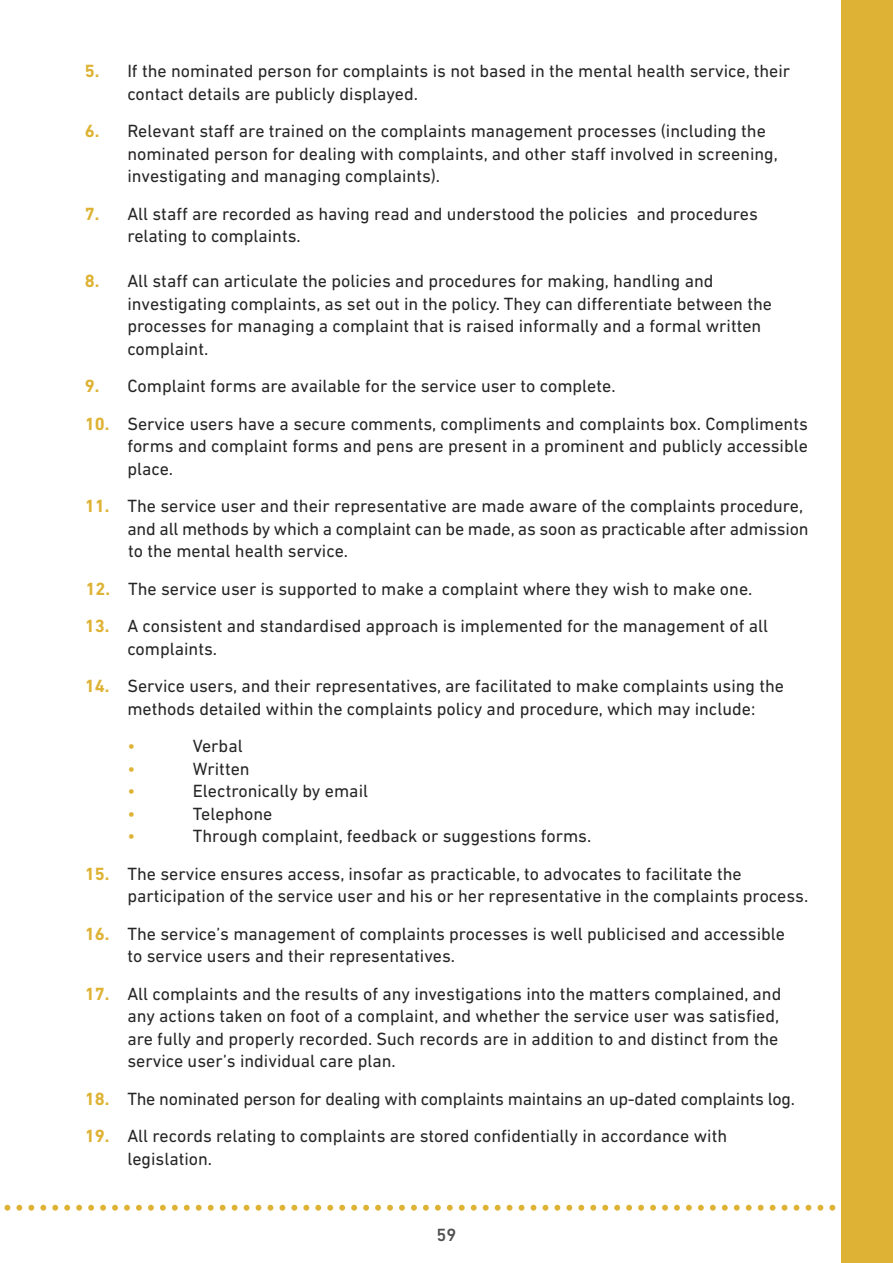
<style>
.page{position:relative;width:893px;height:1263px;background:#fff}
.page>*{position:absolute;margin:0;border:0;box-sizing:border-box;transform-origin:0 0}
.t1{font:18px/22.5px "DIN Next LT Pro";color:#272526}
.t2{font:18px "DIN Next LT Pro";color:#deb335}
.t3{font:500 18px "DIN Next LT Pro";color:#525152}
.s1{font-weight:700;color:#deb335}
</style>
<div class="page">
<svg style="left:4px;top:1205px;width:838px;height:6px"></svg>
<div style="left:842px;top:0;width:51px;height:1263px;background:#deb335"></div>
<p class="t1" style="left:127px;top:62px;width:664px;text-indent:-43px"><span class="s1">5.</span> If the nominated person for complaints is not based in the mental health service, their contact details are publicly displayed.</p>
<p class="t1" style="left:127px;top:122px;width:652px;text-indent:-43px"><span class="s1">6.</span> Relevant staff are trained on the complaints management processes (including the nominated person for dealing with complaints, and other staff involved in screening, investigating and managing complaints).</p>
<p class="t1" style="left:127px;top:204px;width:632px;text-indent:-43px"><span class="s1">7.</span> All staff are recorded as having read and understood the policies and procedures relating to complaints.</p>
<p class="t1" style="left:127px;top:272px;width:646px;text-indent:-43px"><span class="s1">8.</span> All staff can articulate the policies and procedures for making, handling and investigating complaints, as set out in the policy. They can differentiate between the processes for managing a complaint that is raised informally and a formal written complaint.</p>
<p class="t1" style="left:85px;top:377px;width:532px"><span class="s1">9.</span> Complaint forms are available for the service user to complete.</p>
<p class="t1" style="left:127px;top:414px;width:682px;text-align:justify;text-indent:-43px"><span class="s1">10.</span> Service users have a secure comments, compliments and complaints box. Compliments forms and complaint forms and pens are present in a prominent and publicly accessible place.</p>
<p class="t1" style="left:127px;top:497px;width:683px;text-indent:-43px"><span class="s1">11.</span> The service user and their representative are made aware of the complaints procedure, and all methods by which a complaint can be made, as soon as practicable after admission to the mental health service.</p>
<p class="t1" style="left:86px;top:579px;width:668px"><span class="s1">12.</span> The service user is supported to make a complaint where they wish to make one.</p>
<p class="t1" style="left:127px;top:617px;width:642px;text-indent:-43px"><span class="s1">13.</span> A consistent and standardised approach is implemented for the management of all complaints.</p>
<p class="t1" style="left:127px;top:677px;width:658px;text-indent:-43px"><span class="s1">14.</span> Service users, and their representatives, are facilitated to make complaints using the methods detailed within the complaints policy and procedure, which may include:</p>
<p class="t2" style="left:127px;top:740px;width:9px">•</p>
<p class="t1" style="left:193px;top:737px;width:51px">Verbal</p>
<p class="t2" style="left:127px;top:763px;width:9px">•</p>
<p class="t1" style="left:193px;top:759px;width:58px">Written</p>
<p class="t2" style="left:127px;top:785px;width:9px">•</p>
<p class="t1" style="left:193px;top:782px;width:177px">Electronically by email</p>
<p class="t2" style="left:127px;top:808px;width:9px">•</p>
<p class="t1" style="left:193px;top:804px;width:81px">Telephone</p>
<p class="t2" style="left:127px;top:830px;width:9px">•</p>
<p class="t1" style="left:193px;top:827px;width:400px">Through complaint, feedback or suggestions forms.</p>
<p class="t1" style="left:127px;top:864px;width:682px;text-indent:-43px"><span class="s1">15.</span> The service ensures access, insofar as practicable, to advocates to facilitate the participation of the service user and his or her representative in the complaints process.</p>
<p class="t1" style="left:127px;top:924px;width:659px;text-indent:-43px"><span class="s1">16.</span> The service’s management of complaints processes is well publicised and accessible to service users and their representatives.</p>
<p class="t1" style="left:127px;top:984px;width:655px;text-indent:-42px"><span class="s1">17.</span> All complaints and the results of any investigations into the matters complained, and any actions taken on foot of a complaint, and whether the service user was satisfied, are fully and properly recorded. Such records are in addition to and distinct from the service user’s individual care plan.</p>
<p class="t1" style="left:85px;top:1089px;width:712px"><span class="s1">18.</span> The nominated person for dealing with complaints maintains an up-dated complaints log.</p>
<p class="t1" style="left:127px;top:1127px;width:601px;text-indent:-43px"><span class="s1">19.</span> All records relating to complaints are stored confidentially in accordance with legislation.</p>
<p class="t3" style="left:437px;top:1229px;width:21px">59</p>
</div>
